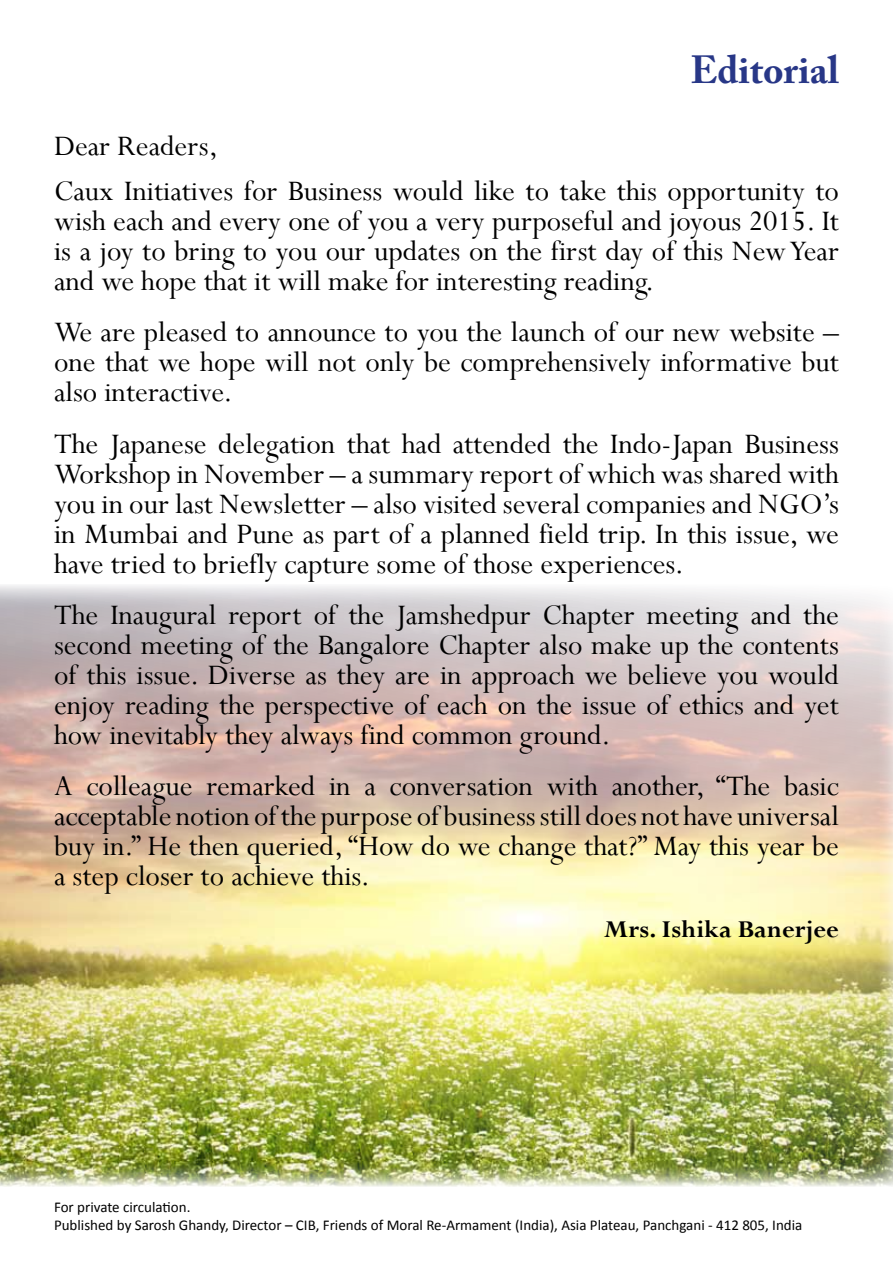
<style>
.page{position:relative;width:893px;height:1263px;background:#fff}
.page>*{position:absolute;margin:0;border:0;box-sizing:border-box;transform-origin:0 0}
.t1{font:700 39px "Adobe Caslon Pro";color:#283787}
.t2{font:31.5px/30px "Perpetua";color:#000;text-align:justify}
.t3{font:700 27px "Perpetua";color:#000}
.t4{font:15px/18px "Calibri";color:#000}
</style>
<div class="page">
<img style="left:0;top:585px;width:893px;height:602px">
<p class="t1" style="left:690px;top:46px;width:150px">Editorial</p>
<p class="t2" style="left:54px;top:123px;width:786px;line-height:45px">Dear Readers,<br>Caux Initiatives for Business would like to take this opportunity to</p>
<p class="t2" style="left:54px;top:206px;width:787px">wish each and every one of you a very purposeful and joyous 2015. It is a joy to bring to you our updates on the first day of this New Year and we hope that it will make for interesting reading.</p>
<p class="t2" style="left:54px;top:317px;width:786px">We are pleased to announce to you the launch of our new website – one that we hope will not only be comprehensively informative but also interactive.</p>
<p class="t2" style="left:54px;top:428px;width:786px">The Japanese delegation that had attended the Indo-Japan Business Workshop in November – a summary report of which was shared with you in our last Newsletter – also visited several companies and NGO’s in Mumbai and Pune as part of a planned field trip. In this issue, we have tried to briefly capture some of those experiences.</p>
<p class="t2" style="left:54px;top:599px;width:786px">The Inaugural report of the Jamshedpur Chapter meeting and the second meeting of the Bangalore Chapter also make up the contents of this issue. Diverse as they are in approach we believe you would enjoy reading the perspective of each on the issue of ethics and yet how inevitably they always find common ground.</p>
<p class="t2" style="left:54px;top:770px;width:787px">A colleague remarked in a conversation with another, “The basic acceptable notion of the purpose of business still does not have universal buy in.” He then queried, “How do we change that?” May this year be a step closer to achieve this.</p>
<p class="t3" style="left:604px;top:912px;width:237px">Mrs. Ishika Banerjee</p>
<p class="t4" style="left:54px;top:1197px;width:750px">For private circulation.<br>Published by Sarosh Ghandy, Director – CIB, Friends of Moral Re-Armament (India), Asia Plateau, Panchgani - 412 805, India</p>
</div>
